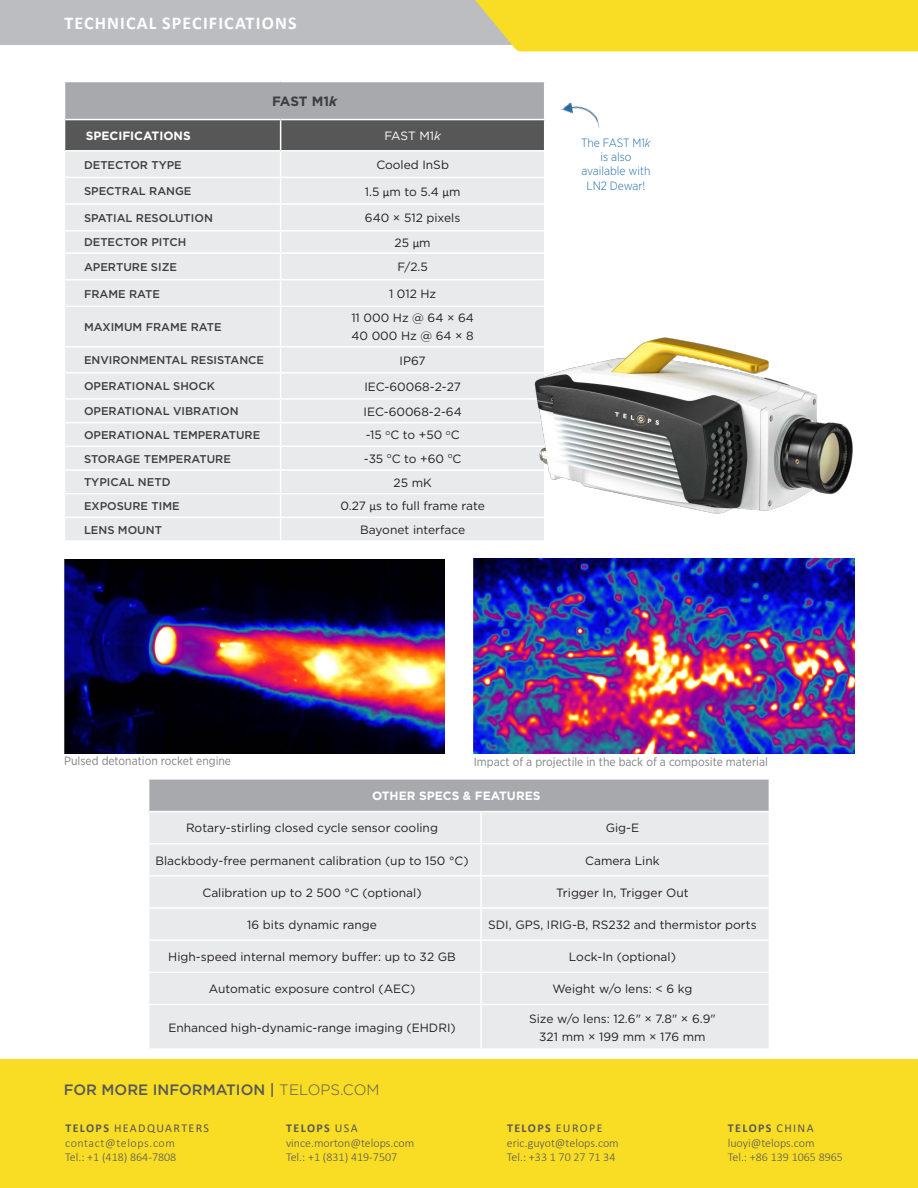
<style>
.page{position:relative;width:918px;height:1188px;background:#fff}
.page>*{position:absolute;margin:0;border:0;box-sizing:border-box;transform-origin:0 0}
.Infos_bandeau{font:700 18px "Calibri";letter-spacing:.065em;color:#fff}
.New_sous-titres{font:500 15px "Gotham";color:#57585a}
.Titres_tableau{font:700 13.5px "Gotham";letter-spacing:-.015em;color:#3e3e3f}
.Texte_Tableau{font:12px "Gotham";color:#231f20}
.Liste_puce{font:300 12px "Calibri";color:#57585a}
.Légende{font:12px "Gotham Narrow";color:#808285}
.t1{font:300 12px "Gotham Narrow";color:#216eaa}
.Liste_puce-2{font:700 12px "Calibri";letter-spacing:.115em;color:#57585a}
.Texte_Tableau-2{font:300 12px "Calibri";color:#57585a}
.Titres_tableau-2{font:700 12px "Gotham";color:#fff}
.Liste_puce-3{font:12px "Calibri";letter-spacing:.115em;color:#57585a}
.Liste_puce-4{font:300 12px "Calibri";letter-spacing:.05em;color:#57585a}
.Titre_colonne1{font:700 12px "Gotham";color:#fff}
.Titre_colonne2{font:12px "Gotham";letter-spacing:-.015em;color:#fff}
.cases_titres_tablea{font:500 11.25px "Gotham";color:#3e3e3f}
.s1{font-style:italic}
.s2{font-family:"Calibri"}
.s3{font-weight:300}
.s4{font-weight:700}
.s5{font-weight:400}
</style>
<div class="page">
<img style="left:64px;top:559px;width:381px;height:195px">
<div style="left:0;top:0;width:918px;height:45px;background:#bcbdc0"></div>
<div style="left:475px;top:0;width:443px;height:51px;background:#f9dc24"></div>
<div style="left:0;top:1060px;width:918px;height:128px;background:#f9dc24"></div>
<div style="left:149px;top:779px;width:620px;height:33px;background:#a8a9ad"></div>
<div style="left:149px;top:812px;width:620px;height:236px;background:#e9eaeb"></div>
<hr style="left:148px;top:778px;width:333px;height:2px;background:#fff">
<hr style="left:481px;top:778px;width:289px;height:2px;background:#fff">
<hr style="left:149px;top:811px;width:332px;height:1px;background:#fff">
<hr style="left:481px;top:811px;width:289px;height:1px;background:#fff">
<hr style="left:480px;top:812px;width:2px;height:31px;background:#fff">
<hr style="left:149px;top:843px;width:332px;height:1px;background:#fff">
<hr style="left:481px;top:843px;width:289px;height:1px;background:#fff">
<hr style="left:480px;top:844px;width:2px;height:31px;background:#fff">
<hr style="left:149px;top:875px;width:332px;height:2px;background:#fff">
<hr style="left:481px;top:875px;width:289px;height:2px;background:#fff">
<hr style="left:480px;top:877px;width:2px;height:30px;background:#fff">
<hr style="left:149px;top:907px;width:332px;height:2px;background:#fff">
<hr style="left:481px;top:907px;width:289px;height:2px;background:#fff">
<hr style="left:480px;top:909px;width:2px;height:30px;background:#fff">
<hr style="left:149px;top:939px;width:332px;height:2px;background:#fff">
<hr style="left:481px;top:939px;width:289px;height:2px;background:#fff">
<hr style="left:480px;top:941px;width:2px;height:31px;background:#fff">
<hr style="left:149px;top:972px;width:332px;height:1px;background:#fff">
<hr style="left:481px;top:972px;width:289px;height:1px;background:#fff">
<hr style="left:480px;top:973px;width:2px;height:31px;background:#fff">
<hr style="left:149px;top:1004px;width:332px;height:1px;background:#fff">
<hr style="left:481px;top:1004px;width:289px;height:1px;background:#fff">
<hr style="left:480px;top:1005px;width:2px;height:43px;background:#fff">
<img style="left:473px;top:559px;width:381px;height:195px">
<div style="left:65px;top:82px;width:480px;height:38px;background:#a8a9ad"></div>
<div style="left:65px;top:307px;width:479px;height:233px;background:#e9eaeb"></div>
<hr style="left:544px;top:82px;width:1px;height:37px;background:#fff">
<hr style="left:64px;top:398px;width:217px;height:2px;background:#fff">
<hr style="left:281px;top:398px;width:263px;height:2px;background:#fff">
<hr style="left:64px;top:517px;width:217px;height:1px;background:#fff">
<hr style="left:281px;top:517px;width:263px;height:1px;background:#fff">
<hr style="left:65px;top:119px;width:216px;height:1px;background:#fff">
<hr style="left:281px;top:119px;width:264px;height:1px;background:#fff">
<svg style="left:65px;top:120px;width:480px;height:186px;background:#d2d3d4"></svg>
<hr style="left:280px;top:307px;width:1px;height:39px;background:#fff">
<hr style="left:65px;top:346px;width:216px;height:1px;background:#fff">
<hr style="left:281px;top:346px;width:264px;height:1px;background:#fff">
<hr style="left:65px;top:372px;width:216px;height:2px;background:#fff">
<hr style="left:281px;top:372px;width:264px;height:2px;background:#fff">
<hr style="left:65px;top:422px;width:216px;height:1px;background:#fff">
<hr style="left:281px;top:422px;width:264px;height:1px;background:#fff">
<hr style="left:65px;top:446px;width:216px;height:1px;background:#fff">
<hr style="left:281px;top:446px;width:264px;height:1px;background:#fff">
<hr style="left:65px;top:469px;width:216px;height:2px;background:#fff">
<hr style="left:281px;top:469px;width:264px;height:2px;background:#fff">
<hr style="left:65px;top:493px;width:216px;height:1px;background:#fff">
<hr style="left:281px;top:493px;width:264px;height:1px;background:#fff">
<svg style="left:280px;top:347px;width:1px;height:193px"></svg>
<img style="left:510px;top:272px;width:343px;height:249px">
<img style="left:561px;top:102px;width:38px;height:26px">
<p class="Infos_bandeau" style="left:64px;top:10px;width:234px">TECHNICAL SPECIFICATIONS</p>
<p class="Titres_tableau" style="left:272px;top:92px;width:66px">FAST M1<span class="s1">k</span></p>
<p class="Titre_colonne1" style="left:86px;top:128px;width:106px">SPECIFICATIONS</p>
<p class="Titre_colonne2" style="left:384px;top:128px;width:58px">FAST M1<span class="s1">k</span></p>
<p class="cases_titres_tablea" style="left:84px;top:157px;width:99px">DETECTOR TYPE</p>
<p class="Texte_Tableau" style="left:376px;top:157px;width:74px">Cooled InSb</p>
<p class="cases_titres_tablea" style="left:84px;top:184px;width:109px">SPECTRAL RANGE</p>
<p class="Texte_Tableau" style="left:365px;top:184px;width:97px">1.5 <span class="s2">μ</span>m to 5.4 <span class="s2">μ</span>m</p>
<p class="cases_titres_tablea" style="left:84px;top:211px;width:130px">SPATIAL RESOLUTION</p>
<p class="Texte_Tableau" style="left:365px;top:210px;width:97px">640 × 512 pixels</p>
<p class="cases_titres_tablea" style="left:84px;top:235px;width:104px">DETECTOR PITCH</p>
<p class="Texte_Tableau" style="left:395px;top:235px;width:38px">25 <span class="s2">μ</span>m</p>
<p class="cases_titres_tablea" style="left:84px;top:260px;width:95px">APERTURE SIZE</p>
<p class="Texte_Tableau" style="left:397px;top:259px;width:32px">F/2.5</p>
<p class="cases_titres_tablea" style="left:84px;top:286px;width:77px">FRAME RATE</p>
<p class="Texte_Tableau" style="left:389px;top:286px;width:49px">1 012 Hz</p>
<p class="cases_titres_tablea" style="left:84px;top:320px;width:139px">MAXIMUM FRAME RATE</p>
<p class="Texte_Tableau" style="left:351px;top:310px;width:124px">11 000 Hz @ 64 × 64</p>
<p class="Texte_Tableau" style="left:351px;top:328px;width:124px">40 000 Hz @ 64 × 8</p>
<p class="cases_titres_tablea" style="left:84px;top:353px;width:182px">ENVIRONMENTAL RESISTANCE</p>
<p class="Texte_Tableau" style="left:400px;top:353px;width:28px">IP67</p>
<p class="cases_titres_tablea" style="left:84px;top:379px;width:132px">OPERATIONAL SHOCK</p>
<p class="Texte_Tableau" style="left:364px;top:379px;width:98px">IEC-60068-2-27</p>
<p class="cases_titres_tablea" style="left:84px;top:404px;width:156px">OPERATIONAL VIBRATION</p>
<p class="Texte_Tableau" style="left:364px;top:404px;width:100px">IEC-60068-2-64</p>
<p class="cases_titres_tablea" style="left:84px;top:428px;width:178px">OPERATIONAL TEMPERATURE</p>
<p class="Texte_Tableau" style="left:366px;top:427px;width:95px">-15 <sup>o</sup>C to +50 <sup>o</sup>C</p>
<p class="cases_titres_tablea" style="left:84px;top:451px;width:148px">STORAGE TEMPERATURE</p>
<p class="Texte_Tableau" style="left:364px;top:451px;width:99px">-35 <sup>o</sup>C to +60 <sup>o</sup>C</p>
<p class="cases_titres_tablea" style="left:84px;top:475px;width:88px">TYPICAL NETD</p>
<p class="Texte_Tableau" style="left:394px;top:475px;width:40px">25 mK</p>
<p class="cases_titres_tablea" style="left:84px;top:499px;width:97px">EXPOSURE TIME</p>
<p class="Texte_Tableau" style="left:341px;top:498px;width:146px">0.27 <span class="s2">μ</span>s to full frame rate</p>
<p class="cases_titres_tablea" style="left:84px;top:522px;width:79px">LENS MOUNT</p>
<p class="Texte_Tableau" style="left:360px;top:522px;width:106px">Bayonet interface</p>
<p class="t1" style="left:581px;top:135px;width:71px">The FAST M1<span class="s1">k</span></p>
<p class="t1" style="left:601px;top:149px;width:32px">is also</p>
<p class="t1" style="left:581px;top:164px;width:71px">available with</p>
<p class="t1" style="left:587px;top:178px;width:60px">LN2 Dewar!</p>
<p class="Légende" style="left:64px;top:754px;width:168px">Pulsed detonation rocket engine</p>
<p class="Légende" style="left:474px;top:754px;width:296px">Impact of a projectile in the back of a composite material</p>
<p class="Titres_tableau-2" style="left:372px;top:788px;width:170px">OTHER SPECS &amp; FEATURES</p>
<p class="Texte_Tableau" style="left:186px;top:821px;width:253px">Rotary-stirling closed cycle sensor cooling</p>
<p class="Texte_Tableau" style="left:606px;top:821px;width:35px">Gig-E</p>
<p class="Texte_Tableau" style="left:155px;top:853px;width:315px">Blackbody-free permanent calibration (up to 150 °C)</p>
<p class="Texte_Tableau" style="left:585px;top:853px;width:76px">Camera Link</p>
<p class="Texte_Tableau" style="left:202px;top:885px;width:221px">Calibration up to 2 500 °C (optional)</p>
<p class="Texte_Tableau" style="left:556px;top:885px;width:134px">Trigger In, Trigger Out</p>
<p class="Texte_Tableau" style="left:247px;top:917px;width:131px">16 bits dynamic range</p>
<p class="Texte_Tableau" style="left:488px;top:917px;width:270px">SDI, GPS, IRIG-B, RS232 and thermistor ports</p>
<p class="Texte_Tableau" style="left:168px;top:949px;width:289px">High-speed internal memory buffer: up to 32 GB</p>
<p class="Texte_Tableau" style="left:569px;top:949px;width:108px">Lock-In (optional)</p>
<p class="Texte_Tableau" style="left:209px;top:981px;width:208px">Automatic exposure control (AEC)</p>
<p class="Texte_Tableau" style="left:552px;top:981px;width:141px">Weight w/o lens: &lt; 6 kg</p>
<p class="Texte_Tableau" style="left:168px;top:1020px;width:289px">Enhanced high-dynamic-range imaging (EHDRI)</p>
<p class="Texte_Tableau" style="left:529px;top:1011px;width:188px">Size w/o lens: 12.6" × 7.8" × 6.9"</p>
<p class="Texte_Tableau" style="left:539px;top:1029px;width:168px">321 mm × 199 mm × 176 mm</p>
<p class="New_sous-titres" style="left:64px;top:1080px;width:317px">FOR MORE INFORMATION | <span class="s3">TELOPS.COM</span></p>
<p class="Liste_puce-3" style="left:65px;top:1120px;width:145px"><span class="s4">TELOPS</span> HEADQUARTERS</p>
<p class="Liste_puce-4" style="left:65px;top:1135px;width:111px">contact@telops.com</p>
<p class="Texte_Tableau-2" style="left:65px;top:1150px;width:113px">Tel.: +1 (418) 864-7808</p>
<p class="Liste_puce-2" style="left:286px;top:1120px;width:73px">TELOPS <span class="s5">USA</span></p>
<p class="Liste_puce" style="left:286px;top:1135px;width:130px">vince.morton@telops.com</p>
<p class="Liste_puce" style="left:286px;top:1150px;width:113px">Tel.: +1 (831) 419-7507</p>
<p class="Liste_puce-2" style="left:507px;top:1120px;width:97px">TELOPS <span class="s5">EUROPE</span></p>
<p class="Liste_puce" style="left:507px;top:1135px;width:113px">eric.guyot@telops.com</p>
<p class="Liste_puce" style="left:507px;top:1150px;width:110px">Tel.: +33 1 70 27 71 34</p>
<p class="Liste_puce-2" style="left:728px;top:1120px;width:87px">TELOPS <span class="s5">CHINA</span></p>
<p class="Liste_puce" style="left:728px;top:1135px;width:88px">luoyi@telops.com</p>
<p class="Liste_puce" style="left:728px;top:1150px;width:117px">Tel.: +86 139 1065 8965</p>
</div>
